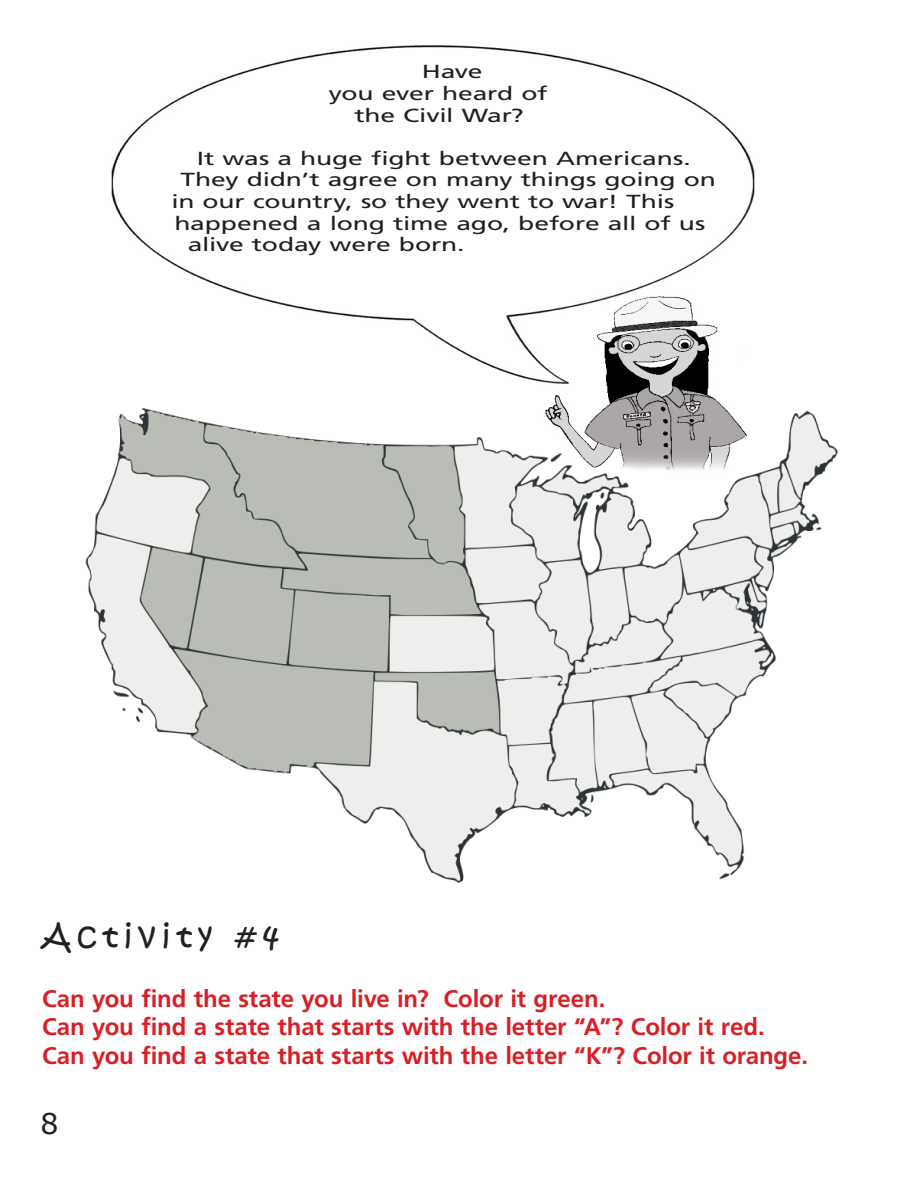
<style>
.page{position:relative;width:918px;height:1188px;background:#fff}
.page>*{position:absolute;margin:0;border:0;box-sizing:border-box;transform-origin:0 0}
.t1{font:33px "Kristen ITC";letter-spacing:.17em;color:#231f20}
.t2{font:28.5px "Verdana";color:#231f20}
.t3{font:700 24px "Frutiger LT Std";letter-spacing:-.005em;color:#d91f26}
.t4{font:18.9px "Frutiger LT Std";letter-spacing:-.005em;color:#231f20;scale:1.4 1}
</style>
<div class="page">
<img style="left:111px;top:45px;width:644px;height:358px">
<img style="left:85px;top:403px;width:753px;height:480px">
<p class="t4" style="left:422px;top:61px;width:45px">Have</p>
<p class="t4" style="left:329px;top:82px;width:158px">you ever heard of</p>
<p class="t4" style="left:354px;top:104px;width:123px">the Civil War?</p>
<p class="t4" style="left:197px;top:147px;width:354px">It was a huge fight between Americans.</p>
<p class="t4" style="left:180px;top:169px;width:384px">They didn’t agree on many things going on</p>
<p class="t4" style="left:171px;top:190px;width:361px">in our country, so they went to war! This</p>
<p class="t4" style="left:174px;top:212px;width:381px">happened a long time ago, before all of us</p>
<p class="t4" style="left:188px;top:234px;width:199px">alive today were born.</p>
<h2 class="t1" style="left:42px;top:915px;width:238px">Activity #4</h2>
<p class="t3" style="left:42px;top:984px;width:565px">Can you find the state you live in? Color it green.</p>
<p class="t3" style="left:42px;top:1013px;width:724px">Can you find a state that starts with the letter “A”? Color it red.</p>
<p class="t3" style="left:42px;top:1042px;width:768px">Can you find a state that starts with the letter “K”? Color it orange.</p>
<p class="t2" style="left:40px;top:1106px;width:20px">8</p>
</div>
